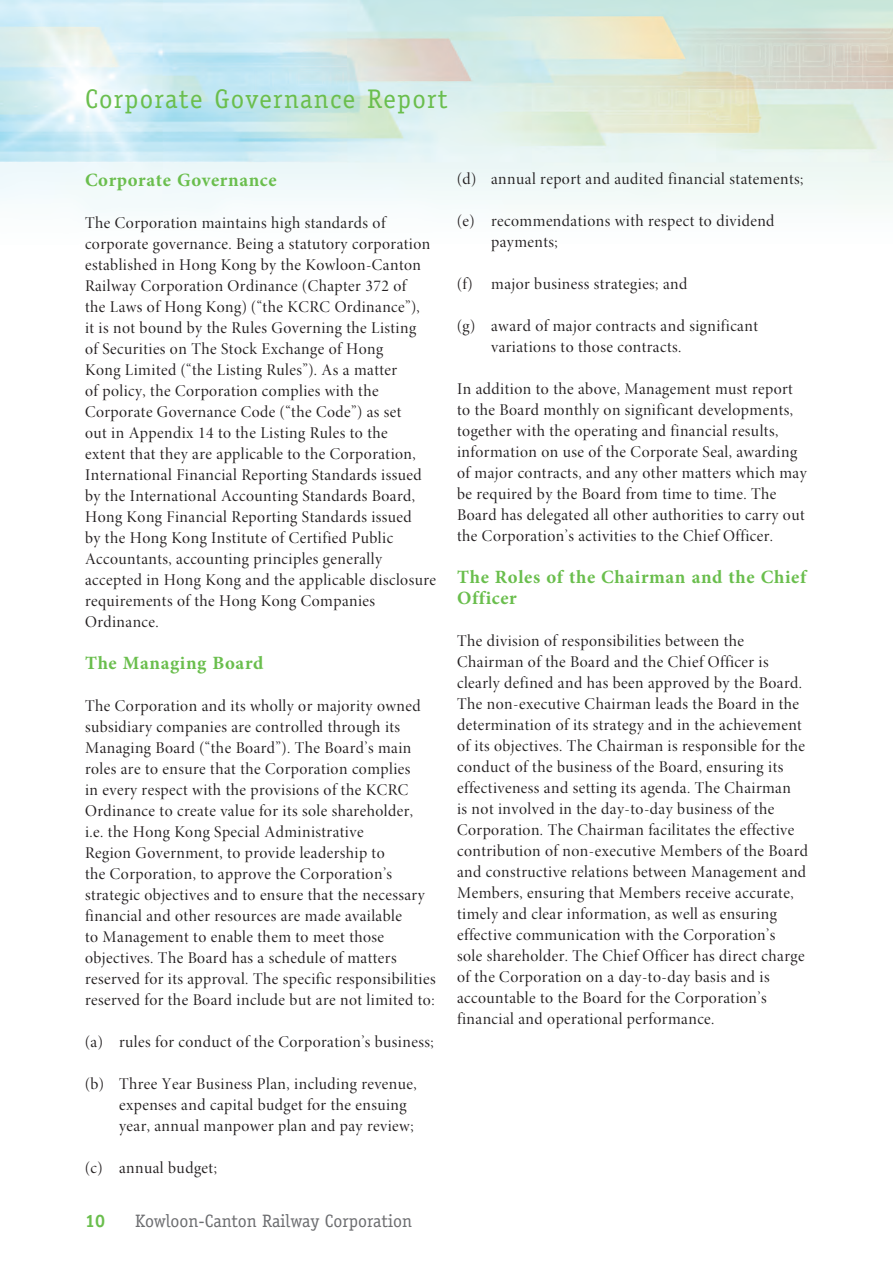
<style>
.page{position:relative;width:893px;height:1263px;background:#fff}
.page>*{position:absolute;margin:0;border:0;box-sizing:border-box;transform-origin:0 0}
.t1{font:27px "Officina Serif";letter-spacing:.045em;color:#6abe4d}
.t2{font:700 18.75px/21px "Minion Pro";letter-spacing:.035em;color:#6abe4d}
.t3{font:18px "Officina Serif";color:#6c6d70}
.t4{font:700 18px "Officina Serif";color:#6abe4d}
.t5{font:16.5px/21px "Minion Pro Disp";letter-spacing:.025em;color:#231f20}
</style>
<div class="page">
<h1 class="t1" style="left:85px;top:83px;width:364px">Corporate Governance Report</h1>
<p class="t2" style="left:85px;top:169px;width:193px">Corporate Governance</p>
<p class="t5" style="left:85px;top:212px;width:352px">The Corporation maintains high standards of corporate governance. Being a statutory corporation established in Hong Kong by the Kowloon-Canton Railway Corporation Ordinance (Chapter 372 of<br>the Laws of Hong Kong) (“the KCRC Ordinance”),<br>it is not bound by the Rules Governing the Listing<br>of Securities on The Stock Exchange of Hong<br>Kong Limited (“the Listing Rules”). As a matter<br>of policy, the Corporation complies with the Corporate Governance Code (“the Code”) as set<br>out in Appendix 14 to the Listing Rules to the<br>extent that they are applicable to the Corporation, International Financial Reporting Standards issued by the International Accounting Standards Board, Hong Kong Financial Reporting Standards issued<br>by the Hong Kong Institute of Certified Public Accountants, accounting principles generally accepted in Hong Kong and the applicable disclosure requirements of the Hong Kong Companies Ordinance.</p>
<p class="t2" style="left:85px;top:652px;width:180px">The Managing Board</p>
<p class="t5" style="left:85px;top:695px;width:352px">The Corporation and its wholly or majority owned subsidiary companies are controlled through its Managing Board (“the Board”). The Board’s main roles are to ensure that the Corporation complies<br>in every respect with the provisions of the KCRC Ordinance to create value for its sole shareholder, i.e. the Hong Kong Special Administrative<br>Region Government, to provide leadership to<br>the Corporation, to approve the Corporation’s strategic objectives and to ensure that the necessary financial and other resources are made available<br>to Management to enable them to meet those objectives. The Board has a schedule of matters reserved for its approval. The specific responsibilities reserved for the Board include but are not limited to:</p>
<p class="t5" style="left:85px;top:1031px;width:350px">(a) rules for conduct of the Corporation’s business;</p>
<p class="t5" style="left:119px;top:1073px;width:299px;text-indent:-34px">(b) Three Year Business Plan, including revenue, expenses and capital budget for the ensuing year, annual manpower plan and pay review;</p>
<p class="t5" style="left:85px;top:1157px;width:133px">(c) annual budget;</p>
<p class="t4" style="left:85px;top:1210px;width:22px">10</p>
<p class="t3" style="left:135px;top:1210px;width:279px">Kowloon-Canton Railway Corporation</p>
<p class="t5" style="left:457px;top:168px;width:348px">(d) annual report and audited financial statements;</p>
<p class="t5" style="left:491px;top:210px;width:285px;text-indent:-34px">(e) recommendations with respect to dividend payments;</p>
<p class="t5" style="left:457px;top:273px;width:232px">(f) major business strategies; and</p>
<p class="t5" style="left:491px;top:315px;width:268px;text-indent:-34px">(g) award of major contracts and significant variations to those contracts.</p>
<p class="t5" style="left:457px;top:378px;width:351px">In addition to the above, Management must report to the Board monthly on significant developments, together with the operating and financial results, information on use of the Corporate Seal, awarding of major contracts, and any other matters which may be required by the Board from time to time. The Board has delegated all other authorities to carry out the Corporation’s activities to the Chief Officer.</p>
<p class="t2" style="left:457px;top:566px;width:351px">The Roles of the Chairman and the Chief<br>Officer</p>
<p class="t5" style="left:457px;top:630px;width:352px">The division of responsibilities between the Chairman of the Board and the Chief Officer is clearly defined and has been approved by the Board.<br>The non-executive Chairman leads the Board in the determination of its strategy and in the achievement of its objectives. The Chairman is responsible for the conduct of the business of the Board, ensuring its effectiveness and setting its agenda. The Chairman<br>is not involved in the day-to-day business of the Corporation. The Chairman facilitates the effective contribution of non-executive Members of the Board and constructive relations between Management and Members, ensuring that Members receive accurate, timely and clear information, as well as ensuring effective communication with the Corporation’s<br>sole shareholder. The Chief Officer has direct charge of the Corporation on a day-to-day basis and is accountable to the Board for the Corporation’s financial and operational performance.</p>
</div>
